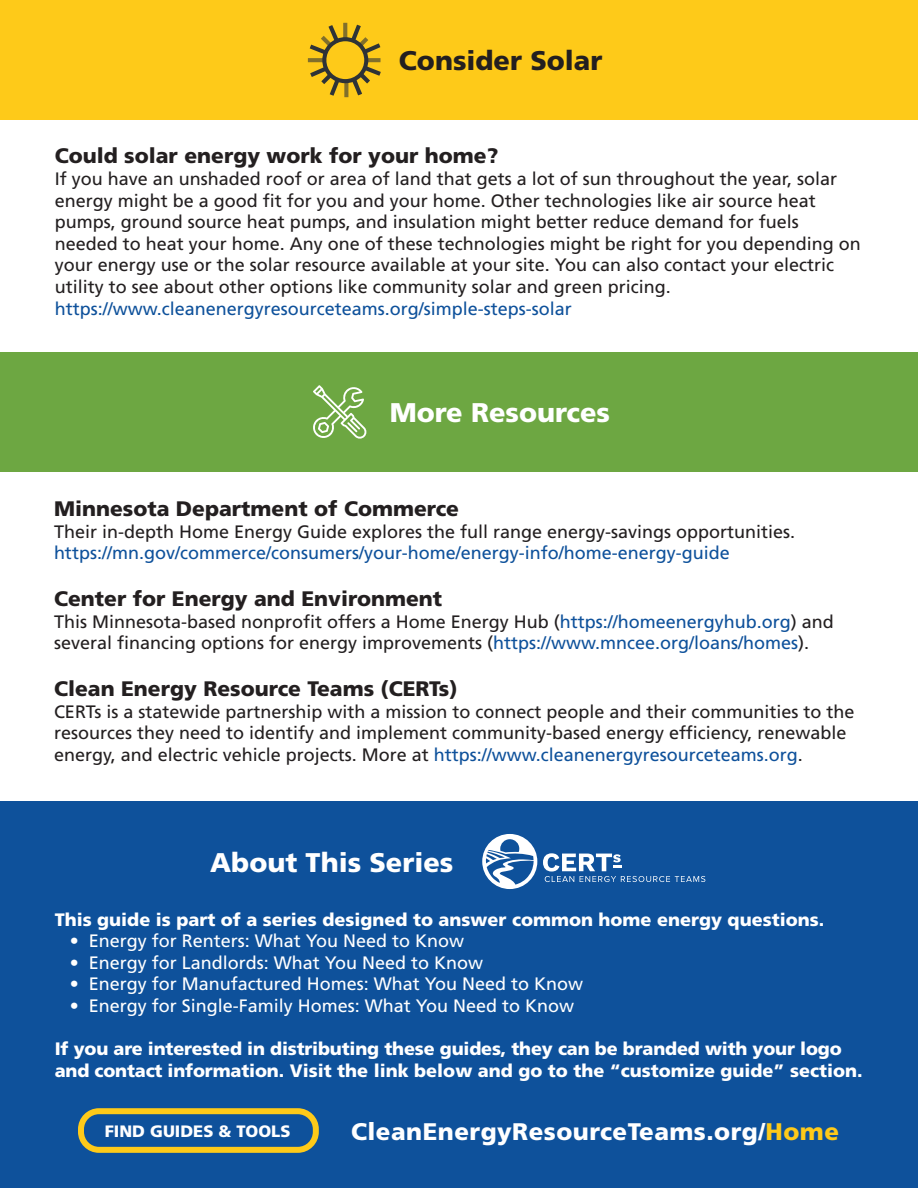
<style>
.page{position:relative;width:918px;height:1188px;background:#fff}
.page>*{position:absolute;margin:0;border:0;box-sizing:border-box;transform-origin:0 0}
.t1{font:900 27px "Frutiger LT Std";color:#fff}
.t2{font:900 27px "Frutiger LT Std";color:#231f20}
.t3{font:900 24px "Frutiger LT Std";letter-spacing:.02em;color:#fff}
.t4{font:900 21px "Frutiger LT Std";color:#231f20}
.t5{font:18px/21.6px "Frutiger LT Std";color:#231f20}
.t6{font:900 18px/21.6px "Frutiger LT Std";color:#fff}
.t7{font:18px "Frutiger LT Std";color:#fff}
.t8{font:18px "Frutiger LT Std";color:#0e519b}
.t9{font:900 16.5px "Frutiger LT Std";color:#fff}
.s1{color:#0e519b}
.s2{color:#feca19}
</style>
<div class="page">
<div style="left:0;top:802px;width:918px;height:386px;background:#0e519b"></div>
<div style="left:78px;top:1108px;width:241px;height:45px;border:6px solid #feca19;border-radius:18px"></div>
<div style="left:0;top:352px;width:918px;height:120px;background:#6da742"></div>
<svg style="left:313px;top:385px;width:54px;height:54px"></svg>
<svg style="left:482px;top:834px;width:55px;height:55px"></svg>
<svg style="left:543px;top:853px;width:162px;height:29px"></svg>
<div style="left:0;top:0;width:918px;height:119px;background:#feca19"></div>
<svg style="left:308px;top:23px;width:73px;height:74px"></svg>
<h1 class="t2" style="left:399px;top:44px;width:205px">Consider Solar</h1>
<p class="t4" style="left:55px;top:143px;width:445px">Could solar energy work for your home?</p>
<p class="t5" style="left:55px;top:168px;width:808px">If you have an unshaded roof or area of land that gets a lot of sun throughout the year, solar energy might be a good fit for you and your home. Other technologies like air source heat pumps, ground source heat pumps, and insulation might better reduce demand for fuels needed to heat your home. Any one of these technologies might be right for you depending on your energy use or the solar resource available at your site. You can also contact your electric utility to see about other options like community solar and green pricing.</p>
<p class="t8" style="left:55px;top:298px;width:519px">https://www.cleanenergyresourceteams.org/simple-steps-solar</p>
<h1 class="t1" style="left:390px;top:397px;width:222px">More Resources</h1>
<p class="t4" style="left:54px;top:496px;width:407px">Minnesota Department of Commerce</p>
<p class="t5" style="left:54px;top:521px;width:743px">Their in-depth Home Energy Guide explores the full range energy-savings opportunities.</p>
<p class="t8" style="left:54px;top:542px;width:677px">https://mn.gov/commerce/consumers/your-home/energy-info/home-energy-guide</p>
<p class="t4" style="left:54px;top:586px;width:390px">Center for Energy and Environment</p>
<p class="t5" style="left:54px;top:611px;width:781px">This Minnesota-based nonprofit offers a Home Energy Hub (<span class="s1">https://homeenergyhub.org</span>) and several financing options for energy improvements (<span class="s1">https://www.mncee.org/loans/homes</span>).</p>
<p class="t4" style="left:54px;top:676px;width:405px">Clean Energy Resource Teams (CERTs)</p>
<p class="t5" style="left:54px;top:701px;width:802px">CERTs is a statewide partnership with a mission to connect people and their communities to the resources they need to identify and implement community-based energy efficiency, renewable energy, and electric vehicle projects. More at <span class="s1">https://www.cleanenergyresourceteams.org</span>.</p>
<h1 class="t1" style="left:210px;top:846px;width:245px">About This Series</h1>
<p class="t6" style="left:55px;top:908px;width:771px">This guide is part of a series designed to answer common home energy questions.</p>
<p class="t7" style="left:70px;top:930px;width:396px">• Energy for Renters: What You Need to Know</p>
<p class="t7" style="left:70px;top:952px;width:415px">• Energy for Landlords: What You Need to Know</p>
<p class="t7" style="left:70px;top:973px;width:515px">• Energy for Manufactured Homes: What You Need to Know</p>
<p class="t7" style="left:70px;top:995px;width:506px">• Energy for Single-Family Homes: What You Need to Know</p>
<p class="t6" style="left:55px;top:1038px;width:809px">If you are interested in distributing these guides, they can be branded with your logo and contact information. Visit the link below and go to the “customize guide” section.</p>
<p class="t9" style="left:105px;top:1121px;width:187px">FIND GUIDES &amp; TOOLS</p>
<h2 class="t3" style="left:351px;top:1117px;width:490px">CleanEnergyResourceTeams.org/<span class="s2">Home</span></h2>
</div>
